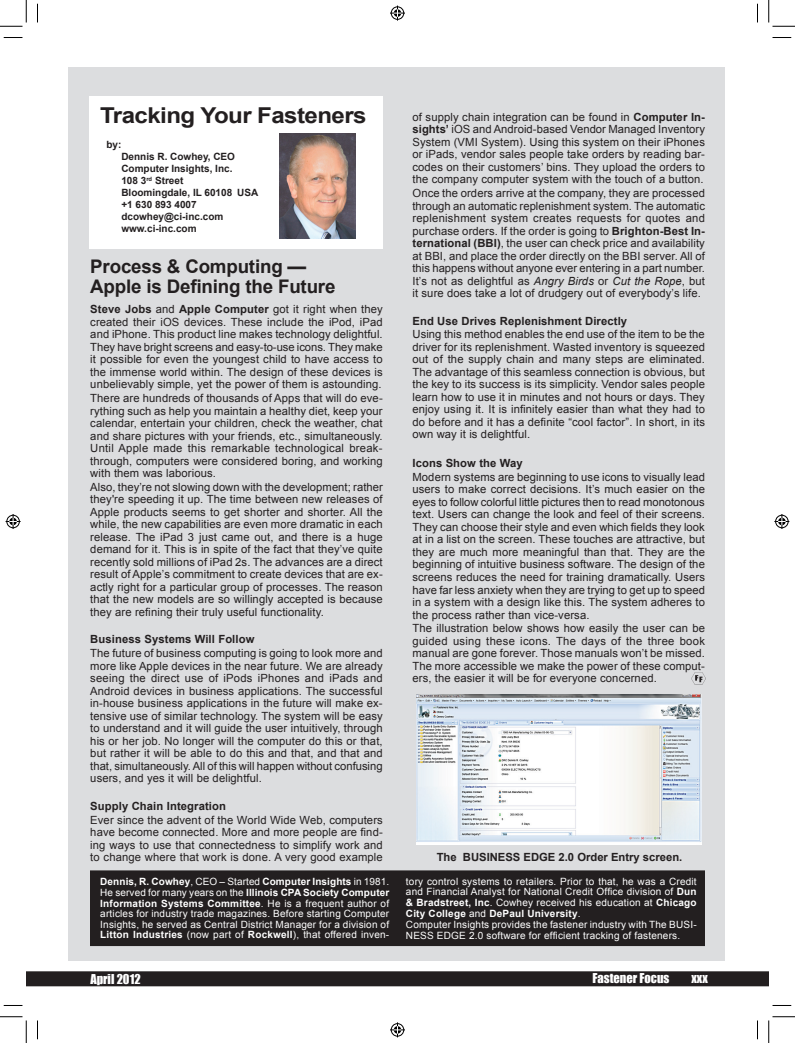
<style>
.page{position:relative;width:795px;height:1043px;background:#fff}
.page>*{position:absolute;margin:0;border:0;box-sizing:border-box;transform-origin:0 0}
.t1{font:700 21.88px "Arial";letter-spacing:-.025em;color:#231f20;scale:1.1 1}
.t2{font:700 18.75px/20.6px "Arial";letter-spacing:-.01em;color:#231f20}
.t3{font:12.5px "Impact";color:#fff}
.t4{font:11.25px/12.5px "Arial";letter-spacing:.01em;color:#231f20;text-align:justify}
.t5{font:700 11.25px "Arial";letter-spacing:.01em;color:#231f20}
.t6{font:10px/10.6px "Arial";letter-spacing:.02em;color:#fff;text-align:justify}
.t7{font:700 10px/12px "Arial";color:#231f20}
.s1{font-weight:700}
.s2{font-style:italic}
</style>
<div class="page">
<div style="left:68px;top:67px;width:656px;height:893px;background:#dcdddf"></div>
<div style="left:89px;top:96px;width:294px;height:153px;background:#fff"></div>
<div style="left:26px;top:971px;width:743px;height:15px;background:#231f20"></div>
<svg style="left:692px;top:673px;width:13px;height:11px"></svg>
<div style="left:91px;top:871px;width:613px;height:74px;background:#231f20"></div>
<div style="left:90px;top:870px;width:615px;height:76px;border:1px solid #231f20"></div>
<img style="left:279px;top:133px;width:77px;height:105px">
<img style="left:416px;top:694px;width:286px;height:150px">
<svg style="left:4px;top:37px;width:18px;height:1px"></svg>
<svg style="left:773px;top:37px;width:18px;height:1px"></svg>
<svg style="left:4px;top:1005px;width:18px;height:1px"></svg>
<svg style="left:773px;top:1005px;width:18px;height:1px"></svg>
<svg style="left:37px;top:4px;width:1px;height:18px"></svg>
<svg style="left:37px;top:1020px;width:1px;height:19px"></svg>
<svg style="left:757px;top:4px;width:1px;height:18px"></svg>
<svg style="left:757px;top:1020px;width:1px;height:19px"></svg>
<svg style="left:0;top:0;width:27px;height:27px"></svg>
<svg style="left:0;top:1016px;width:27px;height:26px"></svg>
<svg style="left:769px;top:0;width:26px;height:27px"></svg>
<svg style="left:769px;top:1016px;width:26px;height:26px"></svg>
<svg style="left:390px;top:6px;width:15px;height:15px"></svg>
<svg style="left:390px;top:1022px;width:15px;height:15px"></svg>
<svg style="left:6px;top:514px;width:15px;height:15px"></svg>
<svg style="left:774px;top:514px;width:15px;height:15px"></svg>
<h1 class="t1" style="left:100px;top:100px;width:244px">Tracking Your Fasteners</h1>
<p class="t7" style="left:106px;top:139px;width:16px">by:</p>
<p class="t7" style="left:121px;top:151px;width:139px">Dennis R. Cowhey, CEO<br>Computer Insights, Inc.<br>108 3<sup>rd</sup> Street<br>Bloomingdale, IL 60108 USA +1 630 893 4007 dcowhey@ci-inc.com www.ci-inc.com</p>
<h2 class="t2" style="left:90px;top:256px;width:247px">Process &amp; Computing —<br>Apple is Defining the Future</h2>
<p class="t4" style="left:90px;top:303px;width:294px"><span class="s1">Steve Jobs</span> and <span class="s1">Apple Computer</span> got it right when they created their iOS devices. These include the iPod, iPad and iPhone. This product line makes technology delightful.<br>They have bright screens and easy-to-use icons. They make it possible for even the youngest child to have access to the immense world within. The design of these devices is unbelievably simple, yet the power of them is astounding.</p>
<p class="t4" style="left:90px;top:392px;width:294px">There are hundreds of thousands of Apps that will do eve&shy;rything such as help you maintain a healthy diet, keep your calendar, entertain your children, check the weather, chat and share pictures with your friends, etc., simultaneously.<br>Until Apple made this remarkable technological break&shy;through, computers were considered boring, and working with them was laborious.</p>
<p class="t4" style="left:90px;top:481px;width:294px">Also, they’re not slowing down with the development; rather they're speeding it up. The time between new releases of Apple products seems to get shorter and shorter. All the while, the new capabilities are even more dramatic in each release. The iPad 3 just came out, and there is a huge demand for it. This is in spite of the fact that they’ve quite recently sold millions of iPad 2s. The advances are a direct result of Apple’s commitment to create devices that are ex&shy;actly right for a particular group of processes. The reason that the new models are so willingly accepted is because they are refining their truly useful functionality.</p>
<p class="t5" style="left:90px;top:632px;width:166px">Business Systems Will Follow</p>
<p class="t4" style="left:90px;top:647px;width:294px">The future of business computing is going to look more and more like Apple devices in the near future. We are already seeing the direct use of iPods iPhones and iPads and Android devices in business applications. The successful in-house business applications in the future will make ex&shy;tensive use of similar technology. The system will be easy to understand and it will guide the user intuitively, through his or her job. No longer will the computer do this or that, but rather it will be able to do this and that, and that and that, simultaneously. All of this will happen without confusing users, and yes it will be delightful.</p>
<p class="t5" style="left:90px;top:798px;width:137px">Supply Chain Integration</p>
<p class="t4" style="left:90px;top:813px;width:294px">Ever since the advent of the World Wide Web, computers have become connected. More and more people are find&shy;ing ways to use that connectedness to simplify work and to change where that work is done. A very good example</p>
<p class="t4" style="left:413px;top:111px;width:294px">of supply chain integration can be found in <span class="s1">Computer In&shy;sights’</span> iOS and Android-based Vendor Managed Inventory System (VMI System). Using this system on their iPhones or iPads, vendor sales people take orders by reading bar&shy;codes on their customers’ bins. They upload the orders to the company computer system with the touch of a button.</p>
<p class="t4" style="left:413px;top:187px;width:294px">Once the orders arrive at the company, they are processed through an automatic replenishment system. The automatic replenishment system creates requests for quotes and purchase orders. If the order is going to <span class="s1">Brighton-Best In&shy;ternational (BBI)</span>, the user can check price and availability at BBI, and place the order directly on the BBI server. All of this happens without anyone ever entering in a part number.<br>It’s not as delightful as <span class="s2">Angry Birds</span> or <span class="s2">Cut the Rope</span>, but it sure does take a lot of drudgery out of everybody’s life.</p>
<p class="t5" style="left:413px;top:313px;width:216px">End Use Drives Replenishment Directly</p>
<p class="t4" style="left:413px;top:328px;width:294px">Using this method enables the end use of the item to be the driver for its replenishment. Wasted inventory is squeezed out of the supply chain and many steps are eliminated.<br>The advantage of this seamless connection is obvious, but the key to its success is its simplicity. Vendor sales people learn how to use it in minutes and not hours or days. They enjoy using it. It is infinitely easier than what they had to do before and it has a definite “cool factor”. In short, in its own way it is delightful.</p>
<p class="t5" style="left:413px;top:456px;width:112px">Icons Show the Way</p>
<p class="t4" style="left:413px;top:471px;width:294px">Modern systems are beginning to use icons to visually lead users to make correct decisions. It’s much easier on the eyes to follow colorful little pictures then to read monotonous text. Users can change the look and feel of their screens.<br>They can choose their style and even which fields they look at in a list on the screen. These touches are attractive, but they are much more meaningful than that. They are the beginning of intuitive business software. The design of the screens reduces the need for training dramatically. Users have far less anxiety when they are trying to get up to speed in a system with a design like this. The system adheres to the process rather than vice-versa.</p>
<p class="t4" style="left:413px;top:622px;width:294px">The illustration below shows how easily the user can be guided using these icons. The days of the three book manual are gone forever. Those manuals won’t be missed.<br>The more accessible we make the power of these comput&shy;ers, the easier it will be for everyone concerned.</p>
<p class="t5" style="left:437px;top:849px;width:247px">The BUSINESS EDGE 2.0 Order Entry screen.</p>
<p class="t6" style="left:100px;top:876px;width:291px"><span class="s1">Dennis, R. Cowhey</span>, CEO – Started <span class="s1">Computer Insights</span> in 1981.<br>He served for many years on the <span class="s1">Illinois CPA Society Computer Information Systems Committee</span>. He is a frequent author of articles for industry trade magazines. Before starting Computer Insights, he served as Central District Manager for a division of <span class="s1">Litton Industries</span> (now part of <span class="s1">Rockwell</span>), that offered inven-</p>
<p class="t6" style="left:406px;top:876px;width:292px">tory control systems to retailers. Prior to that, he was a Credit and Financial Analyst for National Credit Office division of <span class="s1">Dun &amp; Bradstreet, Inc</span>. Cowhey received his education at <span class="s1">Chicago City College</span> and <span class="s1">DePaul University</span>.</p>
<p class="t6" style="left:406px;top:919px;width:292px">Computer Insights provides the fastener industry with The BUSI-<br>NESS EDGE 2.0 software for efficient tracking of fasteners.</p>
<p class="t3" style="left:90px;top:969px;width:52px">April 2012</p>
<p class="t3" style="left:593px;top:968px;width:78px">Fastener Focus</p>
<p class="t3" style="left:692px;top:968px;width:18px">xxx</p>
</div>
